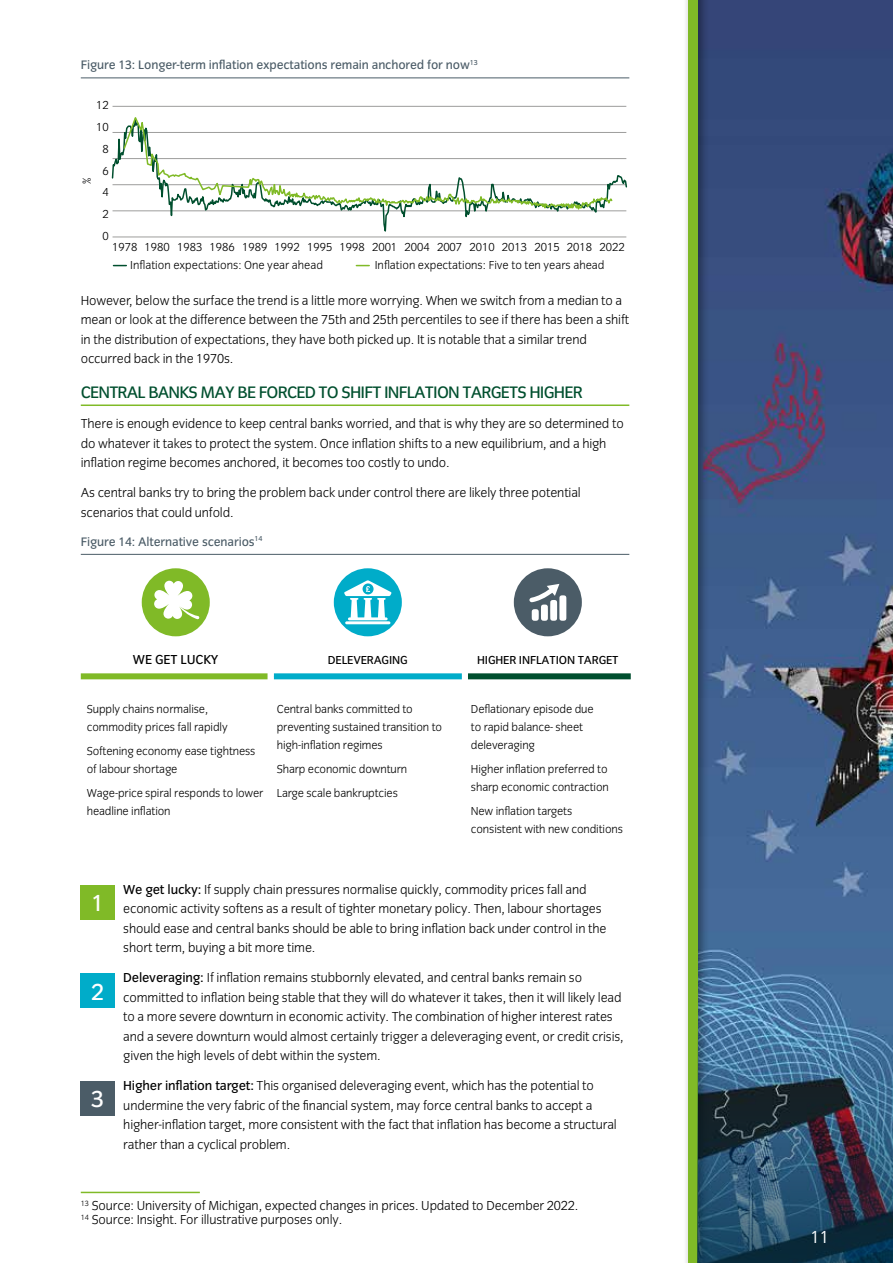
<style>
.page{position:relative;width:893px;height:1263px;background:#fff}
.page>*{position:absolute;margin:0;border:0;box-sizing:border-box;transform-origin:0 0}
.t1{font:24px "Congress Sans Std";color:#fff}
.t2{font:18px "Congress Sans Light Std";color:#fff}
.t3{font:17.25px "Congress Sans Std";letter-spacing:-.045em;color:#004f2e}
.t4{font:13.5px/19.5px "Congress Sans Light Std";letter-spacing:-.01em;color:#000}
.t5{font:13.5px "Congress Sans Std";letter-spacing:-.01em;color:#000}
.t6{font:12.75px "Congress Sans Std";letter-spacing:-.01em;color:#4b5c67}
.t7{font:12px/18px "Congress Sans Light Std";letter-spacing:-.01em;color:#000}
.t8{font:12px "Congress Sans Std";letter-spacing:-.01em;color:#000}
.t9{font:12px "Congress Sans Light Std";color:#020203}
.s1{font-family:"Congress Sans Std"}
</style>
<div class="page">
<img style="left:710px;top:0;width:183px;height:780px">
<div style="left:682px;top:0;width:28px;height:1263px;background:#000;opacity:.45"></div>
<div style="left:688px;top:0;width:10px;height:1263px;background:#80ba27"></div>
<svg style="left:698px;top:780px;width:195px;height:483px;background:#3a5d81"></svg>
<hr style="left:81px;top:78px;width:548px;height:1px;background:#4b5c67">
<hr style="left:81px;top:404px;width:548px;height:2px;background:#80ba27">
<hr style="left:81px;top:554px;width:548px;height:1px;background:#4b5c67">
<svg style="left:111px;top:105px;width:516px;height:133px"></svg>
<svg style="left:122px;top:113px;width:492px;height:102px"></svg>
<svg style="left:113px;top:265px;width:13px;height:1px"></svg>
<svg style="left:356px;top:265px;width:13px;height:1px"></svg>
<div style="left:274px;top:673px;width:188px;height:6px;background:#00acc9"></div>
<div style="left:81px;top:673px;width:187px;height:6px;background:#80ba27"></div>
<div style="left:468px;top:673px;width:163px;height:6px;background:#004f2e"></div>
<div style="left:142px;top:568px;width:68px;height:68px;background:#80ba27;border-radius:50%"></div>
<svg style="left:154px;top:581px;width:46px;height:38px"></svg>
<div style="left:334px;top:568px;width:68px;height:68px;background:#00acc9;border-radius:50%"></div>
<svg style="left:344px;top:580px;width:48px;height:44px"></svg>
<div style="left:514px;top:568px;width:68px;height:68px;background:#4b5c67;border-radius:50%"></div>
<svg style="left:529px;top:584px;width:37px;height:37px"></svg>
<div style="left:81px;top:885px;width:34px;height:34px;background:#80ba27"></div>
<div style="left:81px;top:973px;width:34px;height:34px;background:#00acc9"></div>
<div style="left:81px;top:1081px;width:34px;height:34px;background:#4b5c67"></div>
<hr style="left:81px;top:1192px;width:119px;height:1px;background:#80ba27">
<p class="t6" style="left:81px;top:58px;width:398px">Figure 13: Longer-term inflation expectations remain anchored for now<sup>13</sup></p>
<p class="t7" style="left:96px;top:95px;width:14px;line-height:21.8px;text-align:center">12<br>10<br>8<br>6<br>4<br>2<br>0</p>
<p class="t7" style="left:112px;top:239px;width:514px">1978 1980 1983 1986 1989 1992 1995 1998 2001 2004 2007 2010 2013 2015 2018 2022</p>
<p class="t9" style="left:80px;top:184px;width:8px;rotate:-90deg">%</p>
<p class="t7" style="left:130px;top:257px;width:194px">Inflation expectations: One year ahead</p>
<p class="t7" style="left:375px;top:257px;width:231px">Inflation expectations: Five to ten years ahead</p>
<p class="t4" style="left:81px;top:291px;width:550px">However, below the surface the trend is a little more worrying. When we switch from a median to a mean or look at the difference between the 75th and 25th percentiles to see if there has been a shift in the distribution of expectations, they have both picked up. It is notable that a similar trend occurred back in the 1970s.</p>
<p class="t3" style="left:81px;top:383px;width:503px">CENTRAL BANKS MAY BE FORCED TO SHIFT INFLATION TARGETS HIGHER</p>
<p class="t4" style="left:81px;top:414px;width:544px">There is enough evidence to keep central banks worried, and that is why they are so determined to do whatever it takes to protect the system. Once inflation shifts to a new equilibrium, and a high inflation regime becomes anchored, it becomes too costly to undo.</p>
<p class="t4" style="left:81px;top:483px;width:502px">As central banks try to bring the problem back under control there are likely three potential scenarios that could unfold.</p>
<p class="t6" style="left:81px;top:534px;width:183px">Figure 14: Alternative scenarios<sup>14</sup></p>
<p class="t5" style="left:133px;top:652px;width:87px">WE GET LUCKY</p>
<p class="t8" style="left:328px;top:653px;width:81px">DELEVERAGING</p>
<p class="t8" style="left:477px;top:653px;width:143px">HIGHER INFLATION TARGET</p>
<p class="t7" style="left:87px;top:700px;width:142px">Supply chains normalise, commodity prices fall rapidly</p>
<p class="t7" style="left:87px;top:742px;width:170px">Softening economy ease tightness of labour shortage</p>
<p class="t7" style="left:87px;top:784px;width:178px">Wage-price spiral responds to lower headline inflation</p>
<p class="t7" style="left:471px;top:700px;width:124px">Deflationary episode due to rapid balance- sheet deleveraging</p>
<p class="t7" style="left:471px;top:760px;width:139px">Higher inflation preferred to sharp economic contraction</p>
<p class="t7" style="left:471px;top:802px;width:154px">New inflation targets consistent with new conditions</p>
<p class="t7" style="left:277px;top:700px;width:167px">Central banks committed to preventing sustained transition to high-inflation regimes</p>
<p class="t7" style="left:277px;top:757px;width:132px;line-height:24.5px">Sharp economic downturn<br>Large scale bankruptcies</p>
<h1 class="t1" style="left:91px;top:890px;width:14px">1</h1>
<p class="t4" style="left:123px;top:880px;width:485px"><span class="s1">We get lucky:</span> If supply chain pressures normalise quickly, commodity prices fall and economic activity softens as a result of tighter monetary policy. Then, labour shortages should ease and central banks should be able to bring inflation back under control in the short term, buying a bit more time.</p>
<h1 class="t1" style="left:91px;top:978px;width:14px">2</h1>
<p class="t4" style="left:123px;top:968px;width:502px"><span class="s1">Deleveraging:</span> If inflation remains stubbornly elevated, and central banks remain so committed to inflation being stable that they will do whatever it takes, then it will likely lead to a more severe downturn in economic activity. The combination of higher interest rates and a severe downturn would almost certainly trigger a deleveraging event, or credit crisis, given the high levels of debt within the system.</p>
<h1 class="t1" style="left:91px;top:1086px;width:14px">3</h1>
<p class="t4" style="left:123px;top:1076px;width:495px"><span class="s1">Higher inflation target:</span> This organised deleveraging event, which has the potential to undermine the very fabric of the financial system, may force central banks to accept a higher-inflation target, more consistent with the fact that inflation has become a structural rather than a cyclical problem.</p>
<p class="t4" style="left:81px;top:1199px;width:499px;line-height:14.2px"><sup>13</sup> Source: University of Michigan, expected changes in prices. Updated to December 2022.<br><sup>14</sup> Source: Insight. For illustrative purposes only.</p>
<h2 class="t2" style="left:810px;top:1227px;width:20px">11</h2>
</div>
